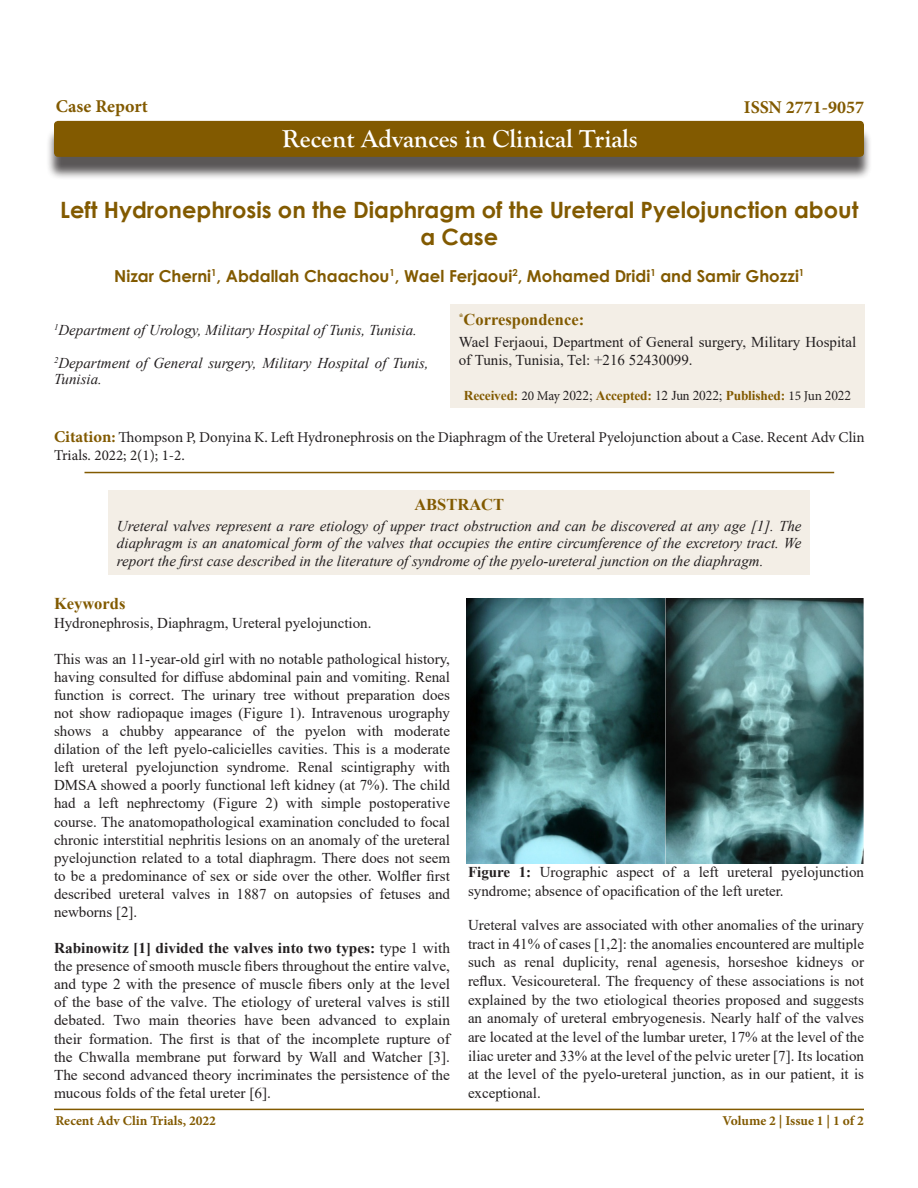
<style>
.page{position:relative;width:918px;height:1188px;background:#fff}
.page>*{position:absolute;margin:0;border:0;box-sizing:border-box;transform-origin:0 0}
.t1{font:700 25.5px "Goudy Old Style T";color:#fff}
.t2{font:700 22.5px/27px "Century Gothic";color:#825a00;text-align:center}
.t3{font:700 18px "Minion Pro";color:#825a00}
.t4{font:700 16.5px "Century Gothic";color:#825a00}
.Sub_Heading{font:700 16.5px "Times New Roman";color:#825a00}
.Sub_Heading-2{font:15px/18.1px "Times New Roman";color:#231f20;text-align:justify}
.t5{font:italic 15px/17.2px "Times New Roman";color:#231f20}
.t6{font:15px/18px "Minion Pro";color:#231f20}
.t7{font:700 13.5px "Times New Roman";letter-spacing:-.01em;color:#825a00}
.t8{font:700 13.5px "Minion Pro";color:#825a00}
.s1{font-family:"Minion Pro";font-weight:400;color:#231f20}
.s2{font-weight:400;color:#231f20}
.s3{font-weight:700;font-size:16.5px;color:#825a00}
.s4{font-weight:700}
</style>
<div class="page">
<hr style="left:54px;top:1109px;width:810px;height:1px;background:#825a00">
<div style="left:46px;top:128px;width:826px;height:52px;background:#231f20;opacity:.75"></div>
<div style="left:54px;top:121px;width:810px;height:36px;background:#825a00;border-radius:4px"></div>
<hr style="left:85px;top:472px;width:749px;height:1px;background:#825a00">
<div style="left:108px;top:490px;width:702px;height:84px;background:#f3eee6"></div>
<div style="left:450px;top:304px;width:415px;height:104px;background:#f3eee6"></div>
<img style="left:467px;top:598px;width:396px;height:266px">
<p class="t3" style="left:56px;top:93px;width:94px">Case Report</p>
<p class="t3" style="left:744px;top:95px;width:122px">ISSN 2771-9057</p>
<p class="t1" style="left:282px;top:124px;width:357px">Recent Advances in Clinical Trials</p>
<p class="t2" style="left:60px;top:195px;width:800px">Left Hydronephrosis on the Diaphragm of the Ureteral Pyelojunction about a Case</p>
<p class="t4" style="left:114px;top:263px;width:692px">Nizar Cherni<sup>1</sup>, Abdallah Chaachou<sup>1</sup>, Wael Ferjaoui<sup>2</sup>, Mohamed Dridi<sup>1</sup> and Samir Ghozzi<sup>1</sup></p>
<p class="t5" style="left:54px;top:321px;width:365px"><sup>1</sup>Department of Urology, Military Hospital of Tunis, Tunisia.</p>
<p class="t5" style="left:54px;top:354px;width:376px;line-height:16.5px"><sup>2</sup>Department of General surgery, Military Hospital of Tunis,<br>Tunisia.</p>
<p class="Sub_Heading" style="left:459px;top:308px;width:127px"><sup>*</sup>Correspondence:</p>
<p class="Sub_Heading-2" style="left:459px;top:333px;width:399px">Wael Ferjaoui, Department of General surgery, Military Hospital of Tunis, Tunisia, Tel: +216 52430099.</p>
<p class="t7" style="left:464px;top:386px;width:389px">Received: <span class="s1">20 May</span> <span class="s2">2022;</span> Accepted: <span class="s2">12 Jun 2022;</span> Published: <span class="s1">15 Jun</span> <span class="s2">2022</span></p>
<p class="t6" style="left:54px;top:428px;width:812px"><span class="s3">Citation:</span> Thompson P, Donyina K. Left Hydronephrosis on the Diaphragm of the Ureteral Pyelojunction about a Case. Recent Adv Clin<br>Trials. 2022; 2(1); 1-2.</p>
<p class="Sub_Heading" style="left:414px;top:492px;width:91px">ABSTRACT</p>
<p class="t5" style="left:117px;top:517px;width:686px;text-align:justify">Ureteral valves represent a rare etiology of upper tract obstruction and can be discovered at any age [1]. The diaphragm is an anatomical form of the valves that occupies the entire circumference of the excretory tract. We report the first case described in the literature of syndrome of the pyelo-ureteral junction on the diaphragm.</p>
<p class="Sub_Heading" style="left:54px;top:592px;width:73px">Keywords</p>
<p class="Sub_Heading-2" style="left:54px;top:613px;width:319px">Hydronephrosis, Diaphragm, Ureteral pyelojunction.</p>
<p class="Sub_Heading-2" style="left:54px;top:649px;width:398px">This was an 11-year-old girl with no notable pathological history, having consulted for diffuse abdominal pain and vomiting. Renal function is correct. The urinary tree without preparation does not show radiopaque images (Figure 1). Intravenous urography shows a chubby appearance of the pyelon with moderate dilation of the left pyelo-calicielles cavities. This is a moderate left ureteral pyelojunction syndrome. Renal scintigraphy with DMSA showed a poorly functional left kidney (at 7%). The child had a left nephrectomy (Figure 2) with simple postoperative course. The anatomopathological examination concluded to focal chronic interstitial nephritis lesions on an anomaly of the ureteral pyelojunction related to a total diaphragm. There does not seem to be a predominance of sex or side over the other. Wolfler first described ureteral valves in 1887 on autopsies of fetuses and newborns [2].</p>
<p class="Sub_Heading-2" style="left:54px;top:939px;width:398px"><span class="s4">Rabinowitz [1] divided the valves into two types:</span> type 1 with the presence of smooth muscle fibers throughout the entire valve, and type 2 with the presence of muscle fibers only at the level of the base of the valve. The etiology of ureteral valves is still debated. Two main theories have been advanced to explain their formation. The first is that of the incomplete rupture of the Chwalla membrane put forward by Wall and Watcher [3].<br>The second advanced theory incriminates the persistence of the mucous folds of the fetal ureter [6].</p>
<p class="Sub_Heading-2" style="left:468px;top:862px;width:398px;line-height:18.6px"><span class="s4">Figure 1:</span> Urographic aspect of a left ureteral pyelojunction syndrome; absence of opacification of the left ureter.</p>
<p class="Sub_Heading-2" style="left:468px;top:915px;width:398px;line-height:18.6px">Ureteral valves are associated with other anomalies of the urinary tract in 41% of cases [1,2]: the anomalies encountered are multiple such as renal duplicity, renal agenesis, horseshoe kidneys or reflux. Vesicoureteral. The frequency of these associations is not explained by the two etiological theories proposed and suggests an anomaly of ureteral embryogenesis. Nearly half of the valves are located at the level of the lumbar ureter, 17% at the level of the iliac ureter and 33% at the level of the pelvic ureter [7]. Its location at the level of the pyelo-ureteral junction, as in our patient, it is exceptional.</p>
<p class="t8" style="left:55px;top:1111px;width:162px">Recent Adv Clin Trials, 2022</p>
<p class="t8" style="left:722px;top:1112px;width:143px">Volume 2 | Issue 1 | 1 of 2</p>
</div>
